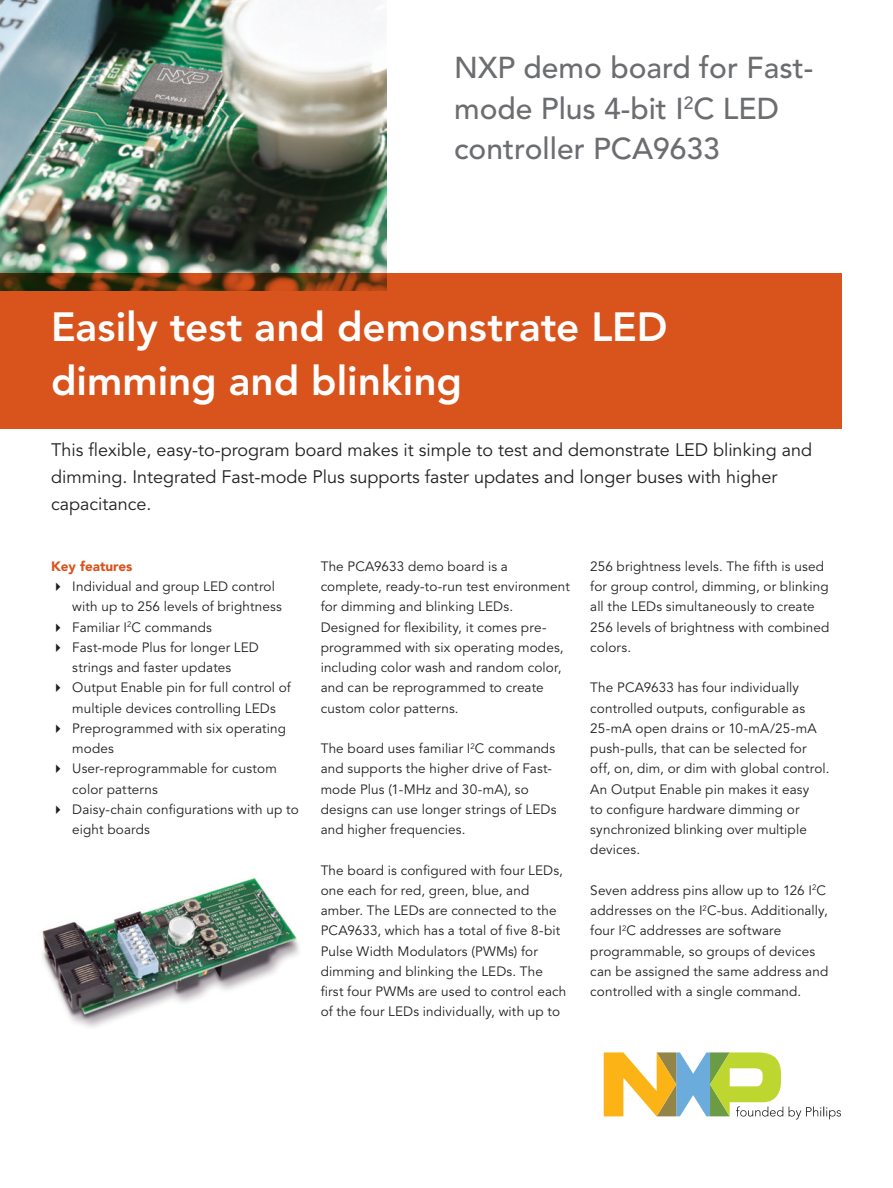
<style>
.page{position:relative;width:893px;height:1188px;background:#fff}
.page>*{position:absolute;margin:0;border:0;box-sizing:border-box;transform-origin:0 0}
.t1{font:800 40.5px/54px "Avenir";color:#fff}
.t2{font:500 30px/40.5px "Avenir";color:#6c6d70}
.t3{font:18px/27px "Avenir";color:#231f20}
.t4{font:13.5px/20.2px "Avenir";letter-spacing:.01em;color:#231f20}
.t5{font:900 13.5px "Avenir";color:#d9531c}
</style>
<div class="page">
<img style="left:0;top:0;width:387px;height:274px">
<svg style="left:604px;top:1052px;width:179px;height:65px"></svg>
<svg style="left:789px;top:1107px;width:52px;height:13px"></svg>
<div style="left:0;top:274px;width:842px;height:155px;background:#d9531c"></div>
<img style="left:42px;top:878px;width:257px;height:149px">
<h2 class="t2" style="left:454px;top:48px;width:361px">NXP demo board for Fast&shy;mode Plus 4-bit I<sup>2</sup>C LED controller PCA9633</h2>
<h1 class="t1" style="left:51px;top:300px;width:618px">Easily test and demonstrate LED dimming and blinking</h1>
<h3 class="t3" style="left:51px;top:437px;width:762px">This flexible, easy-to-program board makes it simple to test and demonstrate LED blinking and dimming. Integrated Fast-mode Plus supports faster updates and longer buses with higher capacitance.</h3>
<h1 class="t1" style="left:51px;top:300px;width:169px">Headline</h1>
<p class="t5" style="left:51px;top:558px;width:83px">Key features</p>
<p class="t4" style="left:72px;top:577px;width:211px;text-indent:-21px">✔ Individual and group LED control with up to 256 levels of brightness</p>
<p class="t4" style="left:51px;top:617px;width:162px">✔ Familiar I<sup>2</sup>C commands</p>
<p class="t4" style="left:51px;top:637px;width:209px;text-align:center">✔ Fast-mode Plus for longer LED strings and faster updates</p>
<p class="t4" style="left:51px;top:678px;width:241px;text-align:center">✔ Output Enable pin for full control of multiple devices controlling LEDs</p>
<p class="t4" style="left:72px;top:718px;width:215px;text-indent:-21px">✔ Preprogrammed with six operating modes</p>
<p class="t4" style="left:72px;top:759px;width:206px;text-indent:-21px">✔ User-reprogrammable for custom color patterns</p>
<p class="t4" style="left:72px;top:799px;width:228px;text-indent:-21px">✔ Daisy-chain configurations with up to eight boards</p>
<p class="t4" style="left:321px;top:556px;width:251px">The PCA9633 demo board is a complete, ready-to-run test environment for dimming and blinking LEDs.<br>Designed for flexibility, it comes pre&shy;programmed with six operating modes, including color wash and random color, and can be reprogrammed to create custom color patterns.</p>
<p class="t4" style="left:321px;top:739px;width:237px">The board uses familiar I<sup>2</sup>C commands and supports the higher drive of Fast&shy;mode Plus (1-MHz and 30-mA), so designs can use longer strings of LEDs and higher frequencies.</p>
<p class="t4" style="left:321px;top:860px;width:247px">The board is configured with four LEDs, one each for red, green, blue, and amber. The LEDs are connected to the PCA9633, which has a total of five 8-bit Pulse Width Modulators (PWMs) for dimming and blinking the LEDs. The first four PWMs are used to control each of the four LEDs individually, with up to</p>
<p class="t4" style="left:590px;top:556px;width:241px">256 brightness levels. The fifth is used for group control, dimming, or blinking all the LEDs simultaneously to create 256 levels of brightness with combined colors.</p>
<p class="t4" style="left:590px;top:678px;width:241px">The PCA9633 has four individually controlled outputs, configurable as<br>25-mA open drains or 10-mA/25-mA push-pulls, that can be selected for off, on, dim, or dim with global control.<br>An Output Enable pin makes it easy<br>to configure hardware dimming or synchronized blinking over multiple devices.</p>
<p class="t4" style="left:590px;top:880px;width:239px">Seven address pins allow up to 126 I<sup>2</sup>C addresses on the I<sup>2</sup>C-bus. Additionally, four I<sup>2</sup>C addresses are software programmable, so groups of devices can be assigned the same address and controlled with a single command.</p>
</div>
